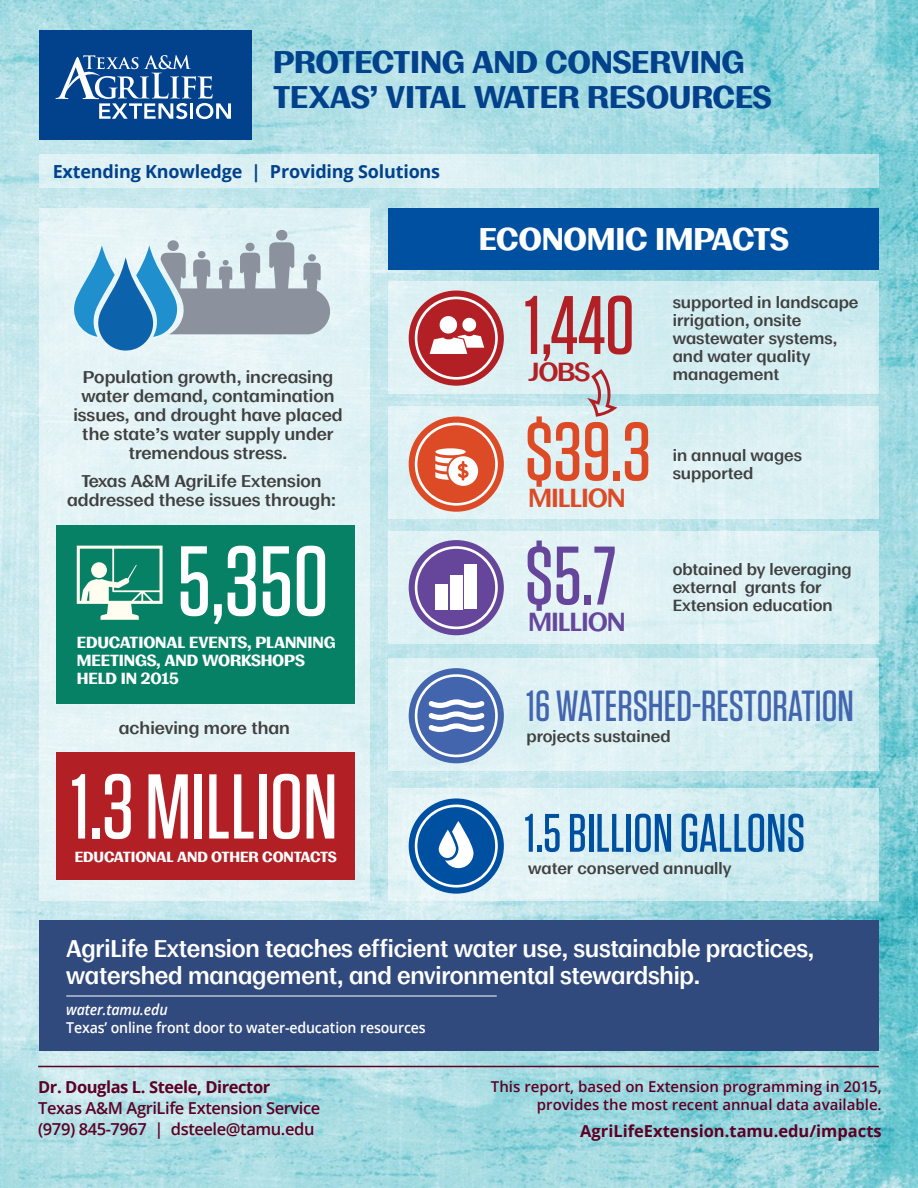
<style>
.page{position:relative;width:918px;height:1188px;background:#fff}
.page>*{position:absolute;margin:0;border:0;box-sizing:border-box;transform-origin:0 0}
.t1{font:500 99.15px "Tungsten";color:#fff}
.t2{font:500 91.65px "Tungsten";color:#fff}
.t3{font:500 82.8px "Tungsten";color:#b22025}
.t4{font:500 82.8px "Tungsten";color:#dd4a26}
.t5{font:500 82.8px "Tungsten";color:#65469b}
.t6{font:500 54px "Tungsten";color:#0050a2}
.t7{font:500 43.5px "Tungsten";color:#4265ae}
.t8{font:700 29.25px/35.1px "Moriston Personal";letter-spacing:-.01em;color:#02428c;scale:.94 1}
.t9{font:700 29.25px "Moriston Personal";letter-spacing:-.015em;color:#fff;scale:.94 1}
.t10{font:600 24.3px "Moriston Personal";letter-spacing:-.05em;color:#dd4a26}
.t11{font:600 24.3px "Moriston Personal";letter-spacing:-.05em;color:#65469b}
.t12{font:600 24.3px "Moriston Personal";color:#b22025}
.t13{font:600 22.5px/27px "Moriston Personal";letter-spacing:-.01em;color:#fff;scale:.94 1}
.t14{font:700 18px "Open Sans";letter-spacing:-.01em;color:#02428c}
.t15{font:600 16.5px/21px "Open Sans";letter-spacing:-.025em;color:#5c0024}
.t16{font:700 16.5px "Open Sans";color:#5c0024}
.t17{font:700 16.5px "Open Sans";letter-spacing:-.025em;color:#5c0024}
.t18{font:600 15.9px/19px "Moriston Personal";color:#404041;text-align:center}
.t19{font:600 15px/18px "Moriston Personal";color:#404041}
.t20{font:600 15px/18px "Open Sans";color:#5c0024;text-align:right}
.t21{font:700 15px/18px "Moriston Personal";letter-spacing:-.01em;color:#fff;scale:.94 1}
.t22{font:600 15px "Open Sans";letter-spacing:-.01em;color:#fff;scale:.94 1}
.t23{font:italic 600 15px "Open Sans";letter-spacing:-.01em;color:#fff;scale:.94 1}
.t24{font:700 13.65px "Moriston Personal";letter-spacing:-.015em;color:#fff;scale:.94 1}
</style>
<div class="page">
<img style="left:0;top:0;width:918px;height:1188px">
<svg style="left:39px;top:155px;width:840px;height:33px;background:#d5eef1"></svg>
<div style="left:39px;top:920px;width:840px;height:131px;background:#314a7e"></div>
<div style="left:39px;top:209px;width:330px;height:692px;background:#e3f3f5"></div>
<div style="left:389px;top:209px;width:490px;height:61px;background:#0050a2"></div>
<div style="left:39px;top:30px;width:212px;height:110px;background:#02428c"></div>
<svg style="left:55px;top:55px;width:176px;height:64px"></svg>
<div style="left:389px;top:282px;width:490px;height:112px;background:#d5eef1"></div>
<div style="left:389px;top:407px;width:490px;height:112px;background:#ddf1f4"></div>
<div style="left:389px;top:532px;width:490px;height:112px;background:linear-gradient(to right,#e3f2f5,#daf0f3)"></div>
<svg style="left:389px;top:659px;width:490px;height:112px;background:#daeff2"></svg>
<svg style="left:389px;top:788px;width:490px;height:113px;background:#d5eef1"></svg>
<svg style="left:70px;top:228px;width:260px;height:123px"></svg>
<div style="left:409px;top:291px;width:95px;height:95px;background:#b22025;border-radius:50%"></div>
<svg style="left:415px;top:297px;width:83px;height:83px"></svg>
<div style="left:409px;top:417px;width:95px;height:95px;background:#dd4a26;border-radius:50%"></div>
<svg style="left:415px;top:423px;width:83px;height:83px"></svg>
<div style="left:409px;top:540px;width:95px;height:95px;background:#65469b;border-radius:50%"></div>
<svg style="left:415px;top:546px;width:83px;height:83px"></svg>
<div style="left:465px;top:564px;width:12px;height:45px;background:#fff"></div>
<div style="left:450px;top:575px;width:12px;height:34px;background:#fff"></div>
<div style="left:436px;top:584px;width:12px;height:25px;background:#fff"></div>
<div style="left:409px;top:798px;width:95px;height:96px;background:#0050a2;border-radius:50%"></div>
<svg style="left:415px;top:805px;width:83px;height:83px"></svg>
<div style="left:409px;top:668px;width:95px;height:95px;background:#4265ae;border-radius:50%"></div>
<svg style="left:415px;top:674px;width:83px;height:83px"></svg>
<div style="left:56px;top:752px;width:299px;height:128px;background:#b22025"></div>
<div style="left:56px;top:525px;width:299px;height:179px;background:#068166"></div>
<svg style="left:77px;top:546px;width:86px;height:74px"></svg>
<hr style="left:66px;top:996px;width:431px;height:1px;background:#fff">
<svg style="left:582px;top:369px;width:39px;height:48px"></svg>
<hr style="left:38px;top:1066px;width:841px;height:1px;background:#5c0024">
<h3 class="t8" style="left:273px;top:43px;width:532px">PROTECTING AND CONSERVING<br>TEXAS’ VITAL WATER RESOURCES</h3>
<p class="t14" style="left:53px;top:158px;width:389px">Extending Knowledge | Providing Solutions</p>
<p class="t18" style="left:73px;top:367px;width:271px">Population growth, increasing water demand, contamination issues, and drought have placed the state’s water supply under tremendous stress.</p>
<p class="t18" style="left:67px;top:471px;width:270px">Texas A&amp;M AgriLife Extension addressed these issues through:</p>
<h1 class="t1" style="left:177px;top:530px;width:153px">5,350</h1>
<p class="t21" style="left:77px;top:633px;width:277px">EDUCATIONAL EVENTS, PLANNING<br>MEETINGS, AND WORKSHOPS<br>HELD IN 2015</p>
<p class="t18" style="left:119px;top:718px;width:173px">achieving more than</p>
<h2 class="t2" style="left:71px;top:759px;width:268px">1.3 MILLION</h2>
<p class="t24" style="left:75px;top:846px;width:280px">EDUCATIONAL AND OTHER CONTACTS</p>
<h3 class="t9" style="left:479px;top:216px;width:331px">ECONOMIC IMPACTS</h3>
<h3 class="t3" style="left:525px;top:282px;width:111px">1,440</h3>
<h3 class="t12" style="left:528px;top:352px;width:64px">JOBS</h3>
<h3 class="t4" style="left:525px;top:409px;width:128px">$39.3</h3>
<h3 class="t10" style="left:528px;top:479px;width:99px">MILLION</h3>
<h3 class="t5" style="left:525px;top:533px;width:93px">$5.7</h3>
<h3 class="t11" style="left:528px;top:603px;width:99px">MILLION</h3>
<p class="t19" style="left:673px;top:293px;width:187px">supported in landscape irrigation, onsite wastewater systems, and water quality management</p>
<p class="t19" style="left:673px;top:445px;width:131px">in annual wages supported</p>
<p class="t19" style="left:673px;top:559px;width:181px">obtained by leveraging external grants for<br>Extension education</p>
<h3 class="t7" style="left:526px;top:683px;width:329px">16 WATERSHED-RESTORATION</h3>
<p class="t19" style="left:526px;top:727px;width:146px">projects sustained</p>
<h3 class="t6" style="left:525px;top:805px;width:282px">1.5 BILLION GALLONS</h3>
<p class="t19" style="left:528px;top:858px;width:205px">water conserved annually</p>
<h3 class="t13" style="left:66px;top:933px;width:797px">AgriLife Extension teaches efficient water use, sustainable practices, watershed management, and environmental stewardship.</h3>
<p class="t23" style="left:66px;top:999px;width:109px">water.tamu.edu</p>
<p class="t22" style="left:66px;top:1017px;width:384px">Texas’ online front door to water-education resources</p>
<p class="t17" style="left:38px;top:1076px;width:234px">Dr. Douglas L. Steele, Director</p>
<p class="t15" style="left:38px;top:1098px;width:284px">Texas A&amp;M AgriLife Extension Service (979) 845-7967 | dsteele@tamu.edu</p>
<p class="t20" style="left:491px;top:1078px;width:392px">This report, based on Extension programming in 2015, provides the most recent annual data available.</p>
<p class="t16" style="left:580px;top:1120px;width:303px">AgriLifeExtension.tamu.edu/impacts</p>
</div>
